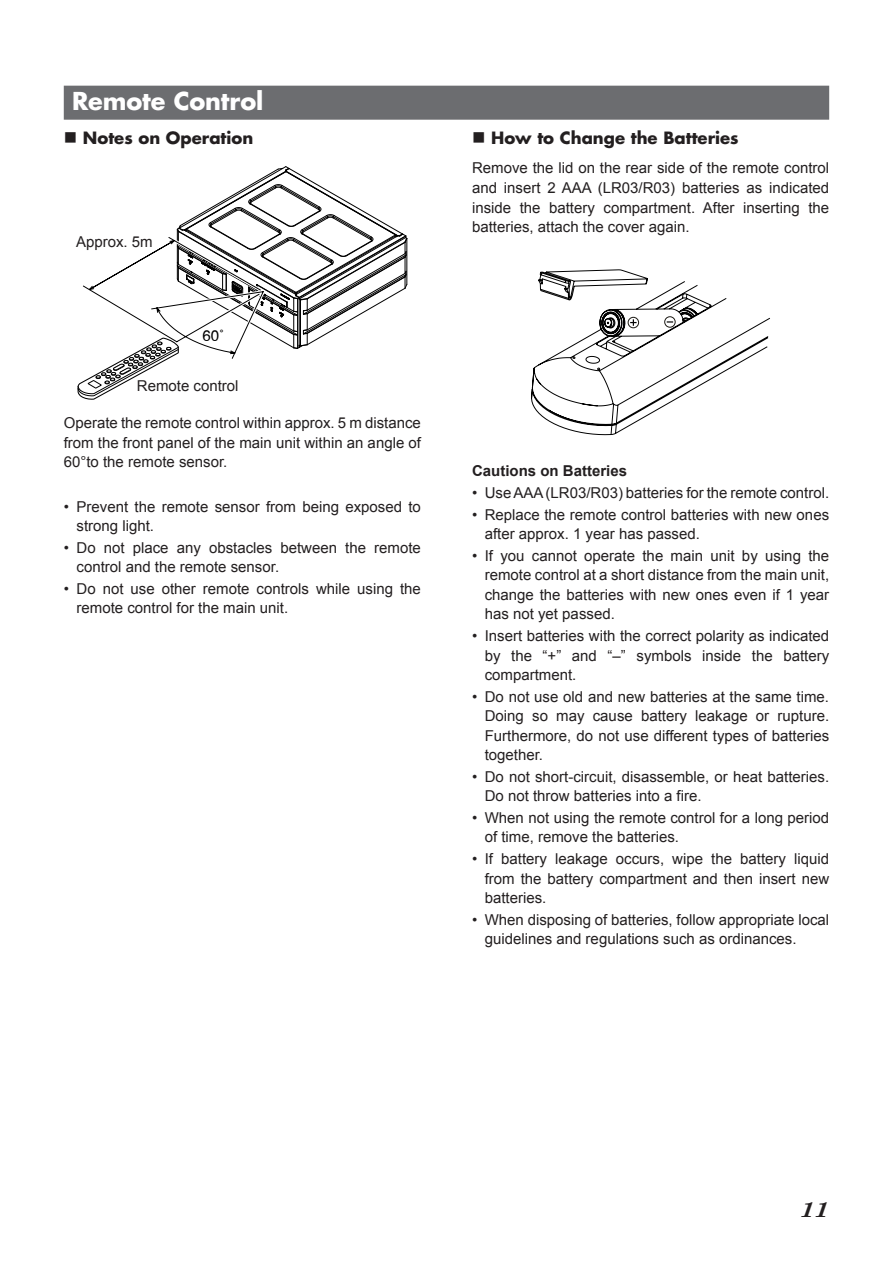
<style>
.page{position:relative;width:893px;height:1263px;background:#fff}
.page>*{position:absolute;margin:0;border:0;box-sizing:border-box;transform-origin:0 0}
.t1{font:700 24px "Futura Std";letter-spacing:-.005em;color:#fff}
.t2{font:italic 700 21px "Century Schoolbook";color:#231f20;scale:1.3 1}
.t3{font:700 16.5px "Futura Std";color:#231f20}
.t4{font:15px/19.5px "Arial";color:#231f20}
.t5{font:700 15px "Arial";color:#231f20}
.t6{font:15px "Helvetica";color:#000}
</style>
<div class="page">
<svg style="left:77px;top:166px;width:331px;height:234px"></svg>
<svg style="left:531px;top:269px;width:239px;height:166px"></svg>
<div style="left:64px;top:86px;width:765px;height:34px;background:#6c6d70"></div>
<h1 class="t1" style="left:72px;top:85px;width:193px">Remote Control</h1>
<p class="t3" style="left:64px;top:127px;width:191px">■ Notes on Operation</p>
<p class="t4" style="left:76px;top:232px;width:78px">Approx. 5m</p>
<p class="t6" style="left:203px;top:327px;width:23px">60˚</p>
<p class="t4" style="left:137px;top:376px;width:103px">Remote control</p>
<p class="t4" style="left:64px;top:414px;width:359px;text-align:justify">Operate the remote control within approx. 5 m distance from the front panel of the main unit within an angle of 60°to the remote sensor.</p>
<p class="t4" style="left:77px;top:497px;width:346px;text-indent:-13px">• Prevent the remote sensor from being exposed to strong light.</p>
<p class="t4" style="left:77px;top:538px;width:346px;text-indent:-13px">• Do not place any obstacles between the remote control and the remote sensor.</p>
<p class="t4" style="left:77px;top:579px;width:346px;text-indent:-13px">• Do not use other remote controls while using the remote control for the main unit.</p>
<p class="t3" style="left:472px;top:127px;width:268px">■ How to Change the Batteries</p>
<p class="t4" style="left:472px;top:159px;width:359px;text-align:justify">Remove the lid on the rear side of the remote control and insert 2 AAA (LR03/R03) batteries as indicated inside the battery compartment. After inserting the batteries, attach the cover again.</p>
<p class="t5" style="left:472px;top:461px;width:157px">Cautions on Batteries</p>
<p class="t4" style="left:472px;top:483px;width:359px">• Use AAA (LR03/R03) batteries for the remote control.</p>
<p class="t4" style="left:485px;top:505px;width:346px;text-indent:-13px">• Replace the remote control batteries with new ones after approx. 1 year has passed.</p>
<p class="t4" style="left:485px;top:546px;width:346px;text-align:justify;text-indent:-13px">• If you cannot operate the main unit by using the remote control at a short distance from the main unit, change the batteries with new ones even if 1 year has not yet passed.</p>
<p class="t4" style="left:485px;top:626px;width:346px;text-align:justify;text-indent:-13px">• Insert batteries with the correct polarity as indicated by the “+” and “–” symbols inside the battery compartment.</p>
<p class="t4" style="left:485px;top:687px;width:346px;text-align:justify;text-indent:-13px">• Do not use old and new batteries at the same time.<br>Doing so may cause battery leakage or rupture.<br>Furthermore, do not use different types of batteries together.</p>
<p class="t4" style="left:485px;top:767px;width:346px;text-indent:-13px">• Do not short-circuit, disassemble, or heat batteries.<br>Do not throw batteries into a fire.</p>
<p class="t4" style="left:485px;top:808px;width:346px;text-indent:-13px">• When not using the remote control for a long period of time, remove the batteries.</p>
<p class="t4" style="left:485px;top:849px;width:346px;text-align:justify;text-indent:-13px">• If battery leakage occurs, wipe the battery liquid from the battery compartment and then insert new batteries.</p>
<p class="t4" style="left:485px;top:910px;width:346px;text-indent:-13px">• When disposing of batteries, follow appropriate local guidelines and regulations such as ordinances.</p>
<h2 class="t2" style="left:799px;top:1194px;width:25px">11</h2>
</div>
